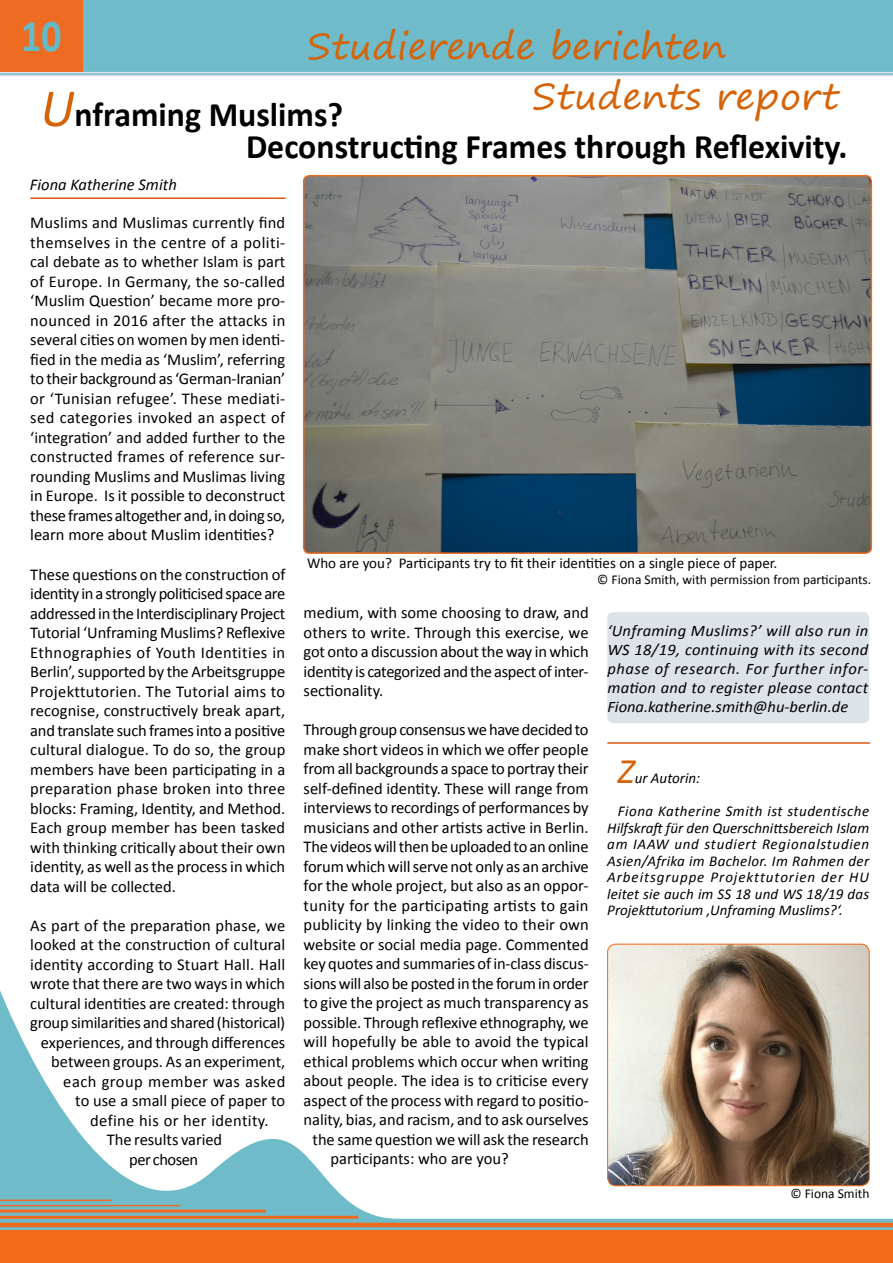
<style>
.page{position:relative;width:893px;height:1263px;background:#fff}
.page>*{position:absolute;margin:0;border:0;box-sizing:border-box;transform-origin:0 0}
.t1{font:700 45.75px "Calibri";color:#64bac9;scale:.88 1}
.t2{font:36px/49.5px "Segoe Print";color:#d66308;scale:1.04 1}
.t3{font:italic 36px "Calibri";color:#d66308}
.t4{font:700 34.5px/31.5px "Calibri";color:#000}
.t5{font:16.5px/19.5px "Calibri";color:#000;text-align:justify}
.t6{font:italic 16.5px "Calibri";color:#000}
.t7{font:italic 16.05px/19px "Calibri";color:#000;text-align:justify}
.t8{font:italic 15px/16.5px "Calibri";color:#000;text-align:justify}
.t9{font:15px "Calibri";color:#000}
.t10{font:13.5px "Calibri";color:#000}
.s1{font-weight:400;font-style:italic;font-size:54px;color:#d66308}
</style>
<div class="page">
<svg style="left:0;top:990px;width:893px;height:240px"></svg>
<div style="left:0;top:1230px;width:893px;height:33px;background:#f46c1a"></div>
<hr style="left:0;top:1223px;width:893px;height:4px;background:#ed6c21">
<hr style="left:0;top:1216px;width:358px;height:3px;background:#ed6c21">
<hr style="left:0;top:1209px;width:266px;height:3px;background:#ed6c21">
<hr style="left:0;top:1205px;width:180px;height:1px;background:#ed6c21">
<hr style="left:0;top:1199px;width:112px;height:2px;background:#ed6c21">
<div style="left:0;top:0;width:893px;height:75px;background:#6fbbc9"></div>
<hr style="left:0;top:72px;width:893px;height:1px;background:#dde1e7">
<hr style="left:0;top:75px;width:893px;height:1px;background:#dde1e7">
<hr style="left:607px;top:742px;width:263px;height:2px;background:#de5912">
<div style="left:0;top:0;width:82px;height:72px;background:#ed6c21"></div>
<hr style="left:30px;top:197px;width:256px;height:2px;background:#de5912">
<div style="left:607px;top:612px;width:262px;height:111px;background:#dde3e8;border-radius:6px"></div>
<img style="left:304px;top:176px;width:567px;height:377px">
<div style="left:303px;top:175px;width:569px;height:379px;border:2px solid #ed6c21;border-radius:6px"></div>
<img style="left:608px;top:944px;width:261px;height:242px">
<div style="left:607px;top:944px;width:262px;height:242px;border:1px solid #f46c1a;border-radius:8px"></div>
<h1 class="t1" style="left:21px;top:7px;width:48px">10</h1>
<h2 class="t2" style="left:532px;top:21px;width:297px;text-indent:-225px">Studierende berichten<br>Students report</h2>
<h3 class="t4" style="left:246px;top:99px;width:603px;text-indent:-206px"><span class="s1">U</span>nframing Muslims?<br>Deconstructing Frames through Reflexivity.</h3>
<p class="t6" style="left:30px;top:173px;width:148px">Fiona Katherine Smith</p>
<p class="t5" style="left:30px;top:213px;width:257px">Muslims and Muslimas currently find themselves in the centre of a politi&shy;cal debate as to whether Islam is part of Europe. In Germany, the so-called ‘Muslim Question’ became more pro&shy;nounced in 2016 after the attacks in several cities on women by men identi&shy;fied in the media as ‘Muslim’, referring to their background as ‘German-Iranian’ or ‘Tunisian refugee’. These mediati&shy;sed categories invoked an aspect of ‘integration’ and added further to the constructed frames of reference sur&shy;rounding Muslims and Muslimas living in Europe. Is it possible to deconstruct these frames altogether and, in doing so, learn more about Muslim identities?</p>
<p class="t5" style="left:30px;top:564px;width:257px">These questions on the construction of identity in a strongly politicised space are addressed in the Interdisciplinary Project Tutorial ‘Unframing Muslims? Reflexive Ethnographies of Youth Identities in Berlin’, supported by the Arbeitsgruppe Projekttutorien. The Tutorial aims to recognise, constructively break apart, and translate such frames into a positive cultural dialogue. To do so, the group members have been participating in a preparation phase broken into three blocks: Framing, Identity, and Method.<br>Each group member has been tasked with thinking critically about their own identity, as well as the process in which data will be collected.</p>
<p class="t5" style="left:30px;top:915px;width:256px">As part of the preparation phase, we</p>
<p class="t5" style="left:30px;top:935px;width:256px">looked at the construction of cultural</p>
<p class="t5" style="left:30px;top:954px;width:256px">identity according to Stuart Hall. Hall</p>
<p class="t5" style="left:30px;top:974px;width:256px">wrote that there are two ways in which</p>
<p class="t5" style="left:30px;top:993px;width:256px">cultural identities are created: through</p>
<p class="t5" style="left:30px;top:1013px;width:256px">group similarities and shared (historical)</p>
<p class="t5" style="left:41px;top:1032px;width:246px">experiences, and through differences</p>
<p class="t5" style="left:51px;top:1052px;width:236px">between groups. As an experiment,</p>
<p class="t5" style="left:63px;top:1071px;width:224px">each group member was asked</p>
<p class="t5" style="left:75px;top:1091px;width:211px">to use a small piece of paper to</p>
<p class="t5" style="left:90px;top:1110px;width:180px">define his or her identity.</p>
<p class="t5" style="left:107px;top:1130px;width:117px">The results varied</p>
<p class="t5" style="left:129px;top:1149px;width:70px">per chosen</p>
<p class="t9" style="left:307px;top:554px;width:472px">Who are you? Participants try to fit their identities on a single piece of paper.</p>
<p class="t10" style="left:597px;top:571px;width:276px">© Fiona Smith, with permission from participants.</p>
<p class="t5" style="left:304px;top:603px;width:287px">medium, with some choosing to draw, and others to write. Through this exercise, we got onto a discussion about the way in which identity is categorized and the aspect of inter&shy;sectionality.</p>
<p class="t5" style="left:304px;top:720px;width:287px">Through group consensus we have decided to</p>
<p class="t5" style="left:304px;top:739px;width:286px">make short videos in which we offer people</p>
<p class="t5" style="left:304px;top:759px;width:286px">from all backgrounds a space to portray their</p>
<p class="t5" style="left:304px;top:778px;width:286px">self-defined identity. These will range from</p>
<p class="t5" style="left:304px;top:798px;width:286px">interviews to recordings of performances by</p>
<p class="t5" style="left:304px;top:818px;width:286px">musicians and other artists active in Berlin.</p>
<p class="t5" style="left:304px;top:837px;width:286px">The videos will then be uploaded to an online</p>
<p class="t5" style="left:304px;top:857px;width:287px">forum which will serve not only as an archive</p>
<p class="t5" style="left:304px;top:876px;width:287px">for the whole project, but also as an oppor-</p>
<p class="t5" style="left:304px;top:896px;width:286px">tunity for the participating artists to gain</p>
<p class="t5" style="left:304px;top:915px;width:287px">publicity by linking the video to their own</p>
<p class="t5" style="left:304px;top:935px;width:287px">website or social media page. Commented</p>
<p class="t5" style="left:304px;top:954px;width:287px">key quotes and summaries of in-class discus-</p>
<p class="t5" style="left:304px;top:974px;width:286px">sions will also be posted in the forum in order</p>
<p class="t5" style="left:304px;top:993px;width:286px">to give the project as much transparency as</p>
<p class="t5" style="left:304px;top:1013px;width:286px">possible. Through reflexive ethnography, we</p>
<p class="t5" style="left:304px;top:1032px;width:286px">will hopefully be able to avoid the typical</p>
<p class="t5" style="left:304px;top:1052px;width:286px">ethical problems which occur when writing</p>
<p class="t5" style="left:304px;top:1071px;width:286px">about people. The idea is to criticise every</p>
<p class="t5" style="left:304px;top:1091px;width:287px">aspect of the process with regard to positio-</p>
<p class="t5" style="left:304px;top:1110px;width:286px">nality, bias, and racism, and to ask ourselves</p>
<p class="t5" style="left:313px;top:1130px;width:278px">the same question we will ask the research</p>
<p class="t5" style="left:331px;top:1149px;width:180px">participants: who are you?</p>
<p class="t7" style="left:607px;top:620px;width:263px">‘Unframing Muslims?’ will also run in WS 18/19, continuing with its second phase of research. For further infor&shy;mation and to register please contact Fiona.katherine.smith@hu-berlin.de</p>
<h2 class="t3" style="left:618px;top:746px;width:18px">Z</h2>
<p class="t8" style="left:635px;top:769px;width:67px">ur Autorin:</p>
<p class="t8" style="left:607px;top:802px;width:263px;text-indent:10px">Fiona Katherine Smith ist studentische Hilfskraft für den Querschnittsbereich Islam am IAAW und studiert Regionalstudien Asien/Afrika im Bachelor. Im Rahmen der Arbeitsgruppe Projekttutorien der HU leitet sie auch im SS 18 und WS 18/19 das Projekttutorium ‚Unframing Muslims?‘.</p>
<p class="t10" style="left:790px;top:1184px;width:81px">© Fiona Smith</p>
</div>
